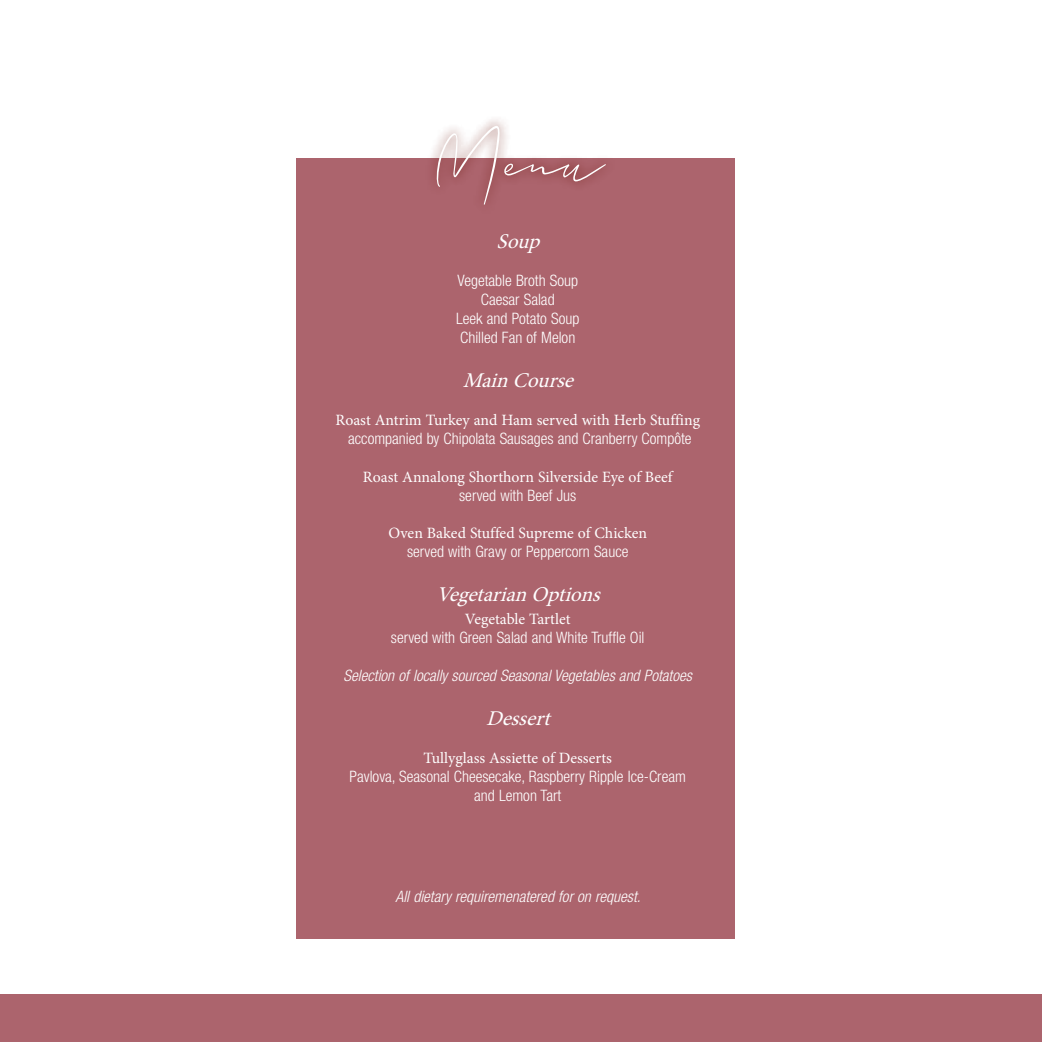
<style>
.page{position:relative;width:1042px;height:1042px;background:#fff}
.page>*{position:absolute;margin:0;border:0;box-sizing:border-box;transform-origin:0 0}
.t1{font:80.5px "Allison Script";color:#fff}
.t2{font:italic 21px "Minion Pro";color:#fff}
.t3{font:300 condensed 15.75px/18.9px "Helvetica Neue LT Std";color:#fff;text-align:center}
.t4{font:15.75px "Minion Pro";color:#fff}
.t5{font:italic 300 condensed 15.75px "Helvetica Neue LT Std";color:#fff}
</style>
<div class="page">
<div style="left:0;top:994px;width:1042px;height:48px;background:#ac646d"></div>
<div style="left:296px;top:158px;width:438px;height:781px;background:#ac646d"></div>
<svg style="left:425px;top:119px;width:190px;height:95px"></svg>
<h1 class="t1" style="left:433px;top:100px;width:164px">Menu</h1>
<h2 class="t2" style="left:496px;top:228px;width:52px">Soup</h2>
<p class="t3" style="left:456px;top:271px;width:125px">Vegetable Broth Soup<br>Caesar Salad<br>Leek and Potato Soup<br>Chilled Fan of Melon</p>
<h2 class="t2" style="left:463px;top:366px;width:120px">MainCourse</h2>
<p class="t4" style="left:335px;top:409px;width:366px">Roast Antrim Turkey and Ham served with Herb Stuffing</p>
<p class="t3" style="left:348px;top:429px;width:345px">accompanied by Chipolata Sausages and Cranberry Compôte</p>
<p class="t4" style="left:363px;top:466px;width:311px">Roast Annalong Shorthorn Silverside Eye of Beef</p>
<p class="t3" style="left:459px;top:485px;width:119px">served with Beef Jus</p>
<p class="t4" style="left:388px;top:523px;width:260px">Oven Baked Stuffed Supreme of Chicken</p>
<p class="t3" style="left:407px;top:542px;width:223px">served with Gravy or Peppercorn Sauce</p>
<h2 class="t2" style="left:436px;top:580px;width:173px">VegetarianOptions</h2>
<p class="t4" style="left:465px;top:609px;width:107px">Vegetable Tartlet</p>
<p class="t3" style="left:391px;top:628px;width:255px">served with Green Salad and White Truffle Oil</p>
<p class="t5" style="left:344px;top:666px;width:350px">Selection of locally sourced Seasonal Vegetables and Potatoes</p>
<h2 class="t2" style="left:486px;top:704px;width:73px">Dessert</h2>
<p class="t4" style="left:423px;top:747px;width:190px">Tullyglass Assiette of Desserts</p>
<p class="t3" style="left:350px;top:767px;width:338px">Pavlova, Seasonal Cheesecake, Raspberry Ripple Ice-Cream and Lemon Tart</p>
<p class="t5" style="left:395px;top:887px;width:246px">All dietary requiremenatered for on request.</p>
</div>
